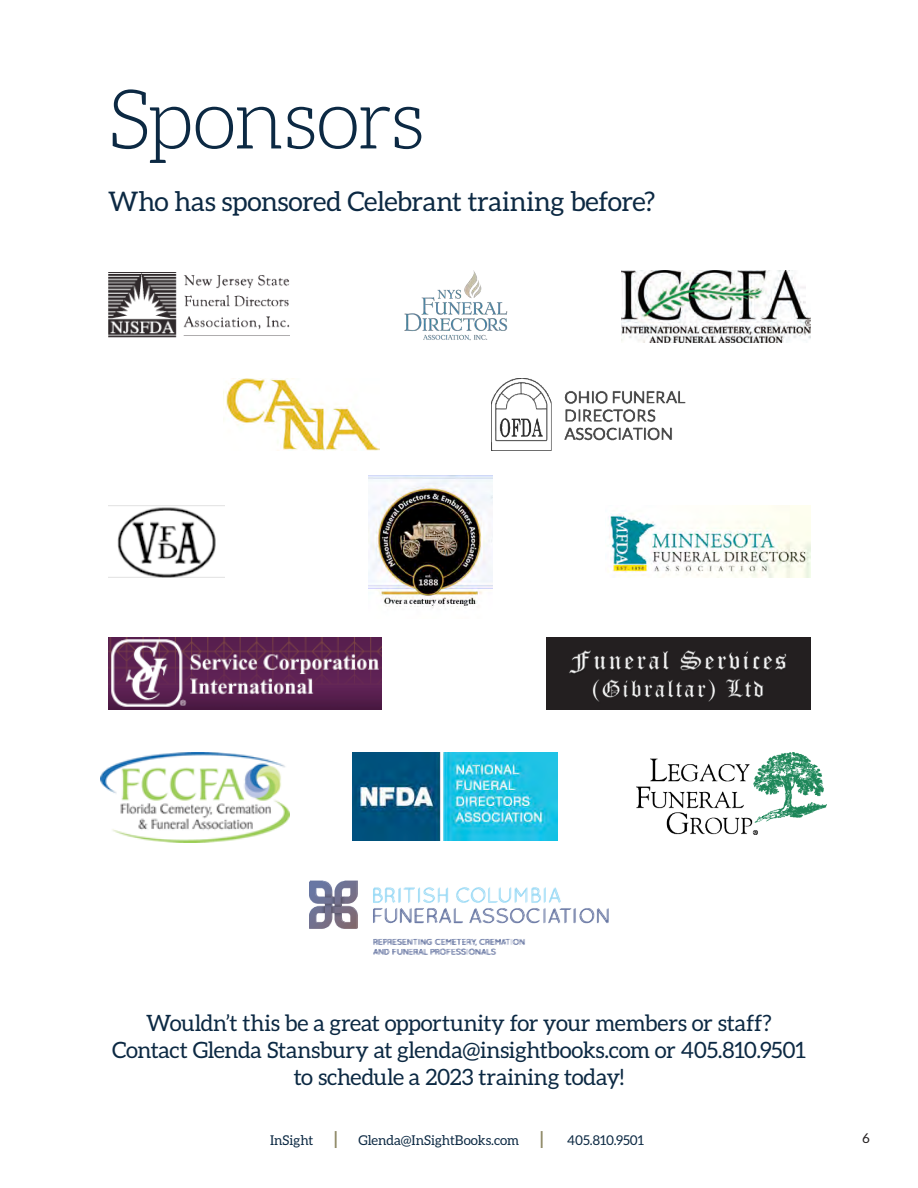
<style>
.page{position:relative;width:918px;height:1188px;background:#fff}
.page>*{position:absolute;margin:0;border:0;box-sizing:border-box;transform-origin:0 0}
.Super_Heading{font:300 82.5px "Aleo";letter-spacing:-.03em;color:#0c2943}
.head{font:27px "Aleo";letter-spacing:-.01em;color:#0c2943}
.sub{font:22.5px/27px "Aleo";letter-spacing:-.01em;color:#0c2943;text-align:center}
.t1{font:13.5px "Aleo";color:#0c2943}
.t2{font:13.5px "Aleo";color:#231f20}
.s1{font-weight:700;font-size:18px;color:#8d8865}
</style>
<div class="page">
<img style="left:108px;top:273px;width:181px;height:65px">
<img style="left:404px;top:270px;width:104px;height:71px">
<img style="left:621px;top:270px;width:189px;height:72px">
<img style="left:223px;top:379px;width:157px;height:72px">
<img style="left:492px;top:379px;width:194px;height:72px">
<img style="left:108px;top:505px;width:116px;height:72px">
<img style="left:368px;top:475px;width:125px;height:134px">
<img style="left:608px;top:505px;width:202px;height:72px">
<img style="left:108px;top:638px;width:274px;height:72px">
<img style="left:546px;top:638px;width:264px;height:72px">
<img style="left:310px;top:881px;width:297px;height:74px">
<img style="left:100px;top:752px;width:189px;height:91px">
<img style="left:353px;top:752px;width:205px;height:88px">
<img style="left:636px;top:752px;width:190px;height:83px">
<p class="Super_Heading" style="left:108px;top:75px;width:318px">Sponsors</p>
<p class="head" style="left:108px;top:186px;width:549px">Who has sponsored Celebrant training before?</p>
<p class="sub" style="left:146px;top:1009px;width:627px">Wouldn’t this be a great opportunity for your members or staff?</p>
<p class="sub" style="left:112px;top:1036px;width:695px">Contact Glenda Stansbury at glenda@insightbooks.com or 405.810.9501 to schedule a 2023 training today!</p>
<p class="t1" style="left:270px;top:1132px;width:69px">InSight <span class="s1">|</span></p>
<p class="t1" style="left:359px;top:1132px;width:186px">Glenda@InSightBooks.com <span class="s1">|</span></p>
<p class="t1" style="left:567px;top:1132px;width:78px">405.810.9501</p>
<p class="t2" style="left:863px;top:1130px;width:9px">6</p>
</div>
